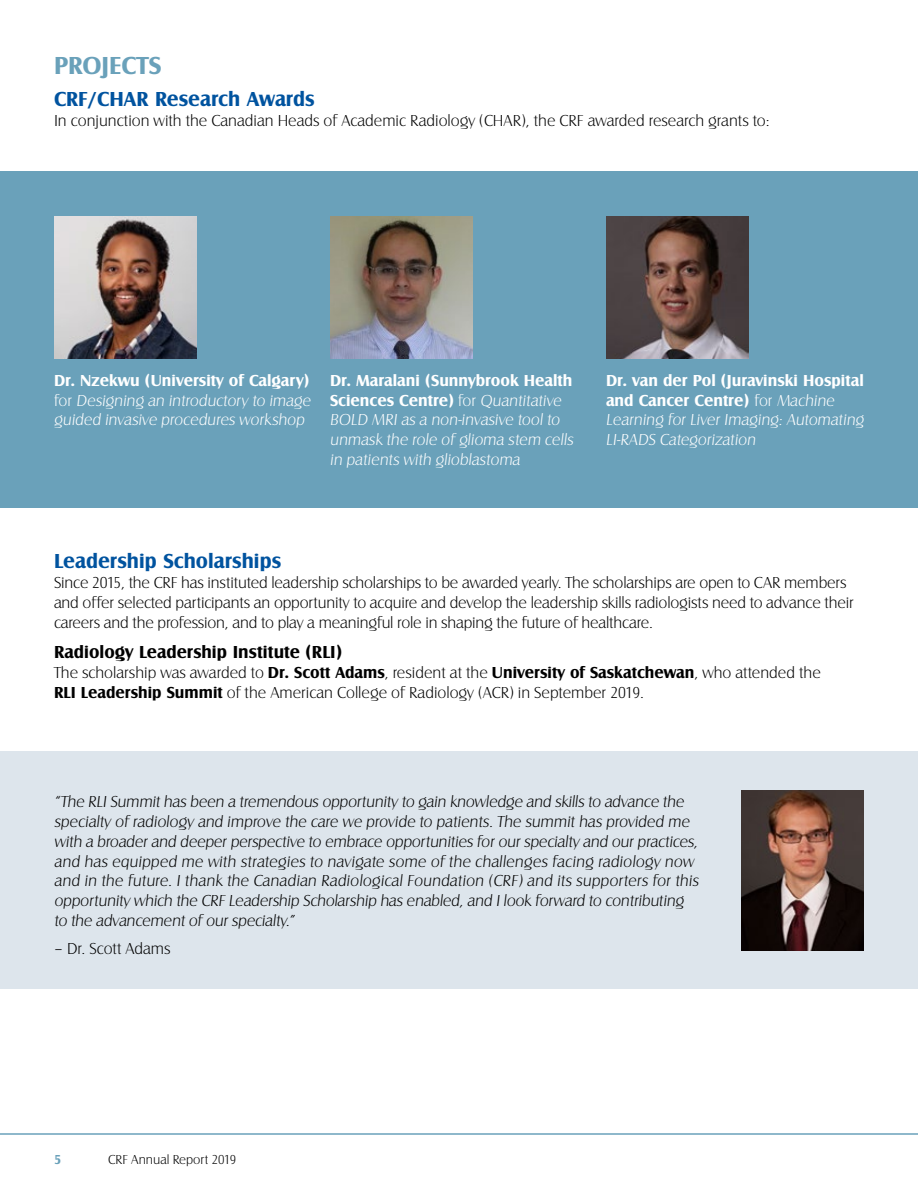
<style>
.page{position:relative;width:918px;height:1188px;background:#fff}
.page>*{position:absolute;margin:0;border:0;box-sizing:border-box;transform-origin:0 0}
.t1{font:700 25.5px "Castle T";color:#6aa1ba}
.t2{font:700 21px "Castle T";color:#00539f}
.t3{font:700 18px "Castle T";color:#000}
.t4{font:16.5px/19.8px "Castle T Ligh";letter-spacing:-.01em;color:#000}
.t5{font:16.5px/19.8px "Castle T Ligh";letter-spacing:-.005em;color:#fff}
.t6{font:700 16.5px/19.8px "Castle T";color:#fff}
.t7{font:13.5px "Castle T Ligh";color:#000}
.t8{font:700 13.5px "Castle T";color:#6aa1ba}
.s1{font-family:"Castle T Ligh";font-weight:400}
.s2{font-family:"Castle T";font-weight:700}
</style>
<div class="page">
<div style="left:0;top:171px;width:918px;height:337px;background:#6aa1ba"></div>
<div style="left:0;top:752px;width:918px;height:237px;background:#dde5ec"></div>
<hr style="left:0;top:1133px;width:918px;height:2px;background:#6aa1ba">
<img style="left:54px;top:216px;width:143px;height:143px">
<img style="left:330px;top:216px;width:143px;height:143px">
<img style="left:606px;top:216px;width:143px;height:143px">
<img style="left:742px;top:791px;width:122px;height:159px">
<h1 class="t1" style="left:54px;top:51px;width:109px">PROJECTS</h1>
<p class="t2" style="left:54px;top:87px;width:262px">CRF/CHAR Research Awards</p>
<p class="t4" style="left:54px;top:111px;width:717px">In conjunction with the Canadian Heads of Academic Radiology (CHAR), the CRF awarded research grants to:</p>
<p class="t6" style="left:54px;top:370px;width:257px">Dr. Nzekwu (University of Calgary)</p>
<p class="t5" style="left:54px;top:390px;width:260px">for Designing an introductory to image guided invasive procedures workshop</p>
<p class="t6" style="left:330px;top:370px;width:244px">Dr. Maralani (Sunnybrook Health<br>Sciences Centre) <span class="s1">for Quantitative</span></p>
<p class="t5" style="left:330px;top:410px;width:247px">BOLD MRI as a non-invasive tool to unmask the role of glioma stem cells in patients with glioblastoma</p>
<p class="t6" style="left:606px;top:370px;width:260px">Dr. van der Pol (Juravinski Hospital and Cancer Centre) <span class="s1">for Machine</span></p>
<p class="t5" style="left:606px;top:410px;width:262px">Learning for Liver Imaging: Automating<br>LI-RADS Categorization</p>
<p class="t2" style="left:54px;top:549px;width:229px">Leadership Scholarships</p>
<p class="t4" style="left:54px;top:573px;width:801px">Since 2015, the CRF has instituted leadership scholarships to be awarded yearly. The scholarships are open to CAR members and offer selected participants an opportunity to acquire and develop the leadership skills radiologists need to advance their careers and the profession, and to play a meaningful role in shaping the future of healthcare.</p>
<p class="t3" style="left:54px;top:642px;width:290px">Radiology Leadership Institute (RLI)</p>
<p class="t4" style="left:54px;top:662px;width:768px">The scholarship was awarded to <span class="s2">Dr. Scott Adams</span>, resident at the <span class="s2">University of Saskatchewan</span>, who attended the<br><span class="s2">RLI Leadership Summit</span> of the American College of Radiology (ACR) in September 2019.</p>
<p class="t4" style="left:54px;top:792px;width:648px">“The RLI Summit has been a tremendous opportunity to gain knowledge and skills to advance the specialty of radiology and improve the care we provide to patients. The summit has provided me with a broader and deeper perspective to embrace opportunities for our specialty and our practices, and has equipped me with strategies to navigate some of the challenges facing radiology now and in the future. I thank the Canadian Radiological Foundation (CRF) and its supporters for this opportunity which the CRF Leadership Scholarship has enabled, and I look forward to contributing to the advancement of our specialty.”</p>
<p class="t4" style="left:54px;top:939px;width:118px">– Dr. Scott Adams</p>
<p class="t8" style="left:54px;top:1152px;width:9px">5</p>
<p class="t7" style="left:108px;top:1153px;width:129px">CRF Annual Report 2019</p>
</div>
